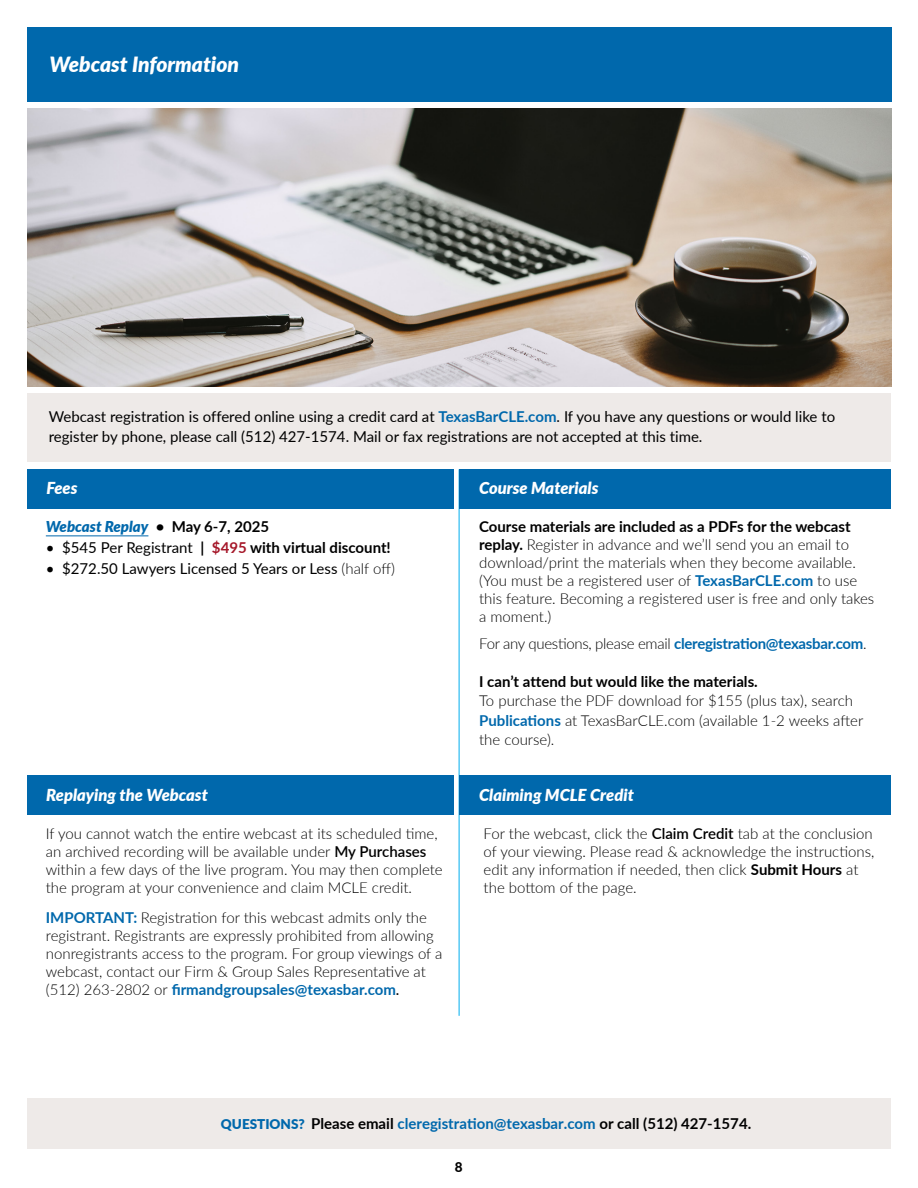
<style>
.page{position:relative;width:918px;height:1188px;background:#fff}
.page>*{position:absolute;margin:0;border:0;box-sizing:border-box;transform-origin:0 0}
.t1{font:italic 900 21px "Lato";color:#fff}
.t2{font:italic 900 16.5px "Lato";color:#fff}
.t3{font:300 15px/18px "Lato";color:#000}
.t4{font:15px/19.5px "Lato";color:#000}
.t5{font:700 15px "Lato";color:#000}
.t6{font:300 15px "Lato";letter-spacing:-.02em;color:#000}
.t7{font:italic 900 15px "Lato";color:#0068ac}
.t8{font:800 13.5px "Lato";color:#000}
.s1{font-weight:700;color:#0068ac}
.s2{font-weight:700;font-style:normal;color:#000}
.s3{font-weight:400}
.s4{color:#a51729}
.s5{font-weight:300}
.s6{font-weight:700}
.s7{font-weight:600}
.s8{font-weight:500}
.s9{font-weight:900;font-size:13.5px;color:#0068ac}
.s10{color:#0068ac}
</style>
<div class="page">
<div style="left:27px;top:393px;width:864px;height:69px;background:#eeeae8"></div>
<div style="left:27px;top:27px;width:864px;height:75px;background:#0068ac"></div>
<img style="left:27px;top:108px;width:864px;height:279px">
<hr style="left:459px;top:469px;width:1px;height:547px;background:#00aeef">
<div style="left:27px;top:1098px;width:864px;height:51px;background:#eeeae8"></div>
<div style="left:27px;top:469px;width:427px;height:40px;background:#0068ac"></div>
<div style="left:459px;top:469px;width:432px;height:40px;background:#0068ac"></div>
<div style="left:459px;top:775px;width:432px;height:39px;background:#0068ac"></div>
<div style="left:27px;top:775px;width:427px;height:39px;background:#0068ac"></div>
<hr style="left:46px;top:536px;width:102px;height:1px;background:#0068ac">
<h1 class="t1" style="left:50px;top:48px;width:191px">Webcast Information</h1>
<p class="t4" style="left:49px;top:406px;width:788px">Webcast registration is offered online using a credit card at <span class="s1">TexasBarCLE.com</span>. If you have any questions or would like to register by phone, please call (512) 427-1574. Mail or fax registrations are not accepted at this time.</p>
<p class="t2" style="left:46px;top:476px;width:33px">Fees</p>
<p class="t2" style="left:479px;top:476px;width:121px">Course Materials</p>
<p class="t7" style="left:46px;top:516px;width:225px">Webcast Replay <span class="s2">• May 6-7, 2025</span></p>
<p class="t5" style="left:46px;top:537px;width:347px"><span class="s3">• $545 Per Registrant</span> | <span class="s4">$495</span> with virtual discount!</p>
<p class="t4" style="left:46px;top:559px;width:351px">• $272.50 Lawyers Licensed 5 Years or Less <span class="s5">(half off)</span></p>
<p class="t3" style="left:479px;top:517px;width:397px"><span class="s6">Course materials are included as a PDFs for the webcast replay.</span> Register in advance and we’ll send you an email to download/print the materials when they become available. (You must be a registered user of <span class="s1">TexasBarCLE.com</span> to use this feature. Becoming a registered user is free and only takes a moment.)</p>
<p class="t6" style="left:479px;top:634px;width:389px">For any questions, please email <span class="s1">cleregistration@texasbar.com</span>.</p>
<p class="t5" style="left:479px;top:670px;width:280px">I can’t attend but would like the materials.</p>
<p class="t3" style="left:479px;top:691px;width:386px;line-height:19.5px">To purchase the PDF download for $155 (plus tax), search<br><span class="s1">Publications</span> at TexasBarCLE.com (available 1-2 weeks after the course).</p>
<p class="t2" style="left:46px;top:783px;width:163px">Replaying the Webcast</p>
<p class="t2" style="left:479px;top:783px;width:156px">Claiming MCLE Credit</p>
<p class="t3" style="left:46px;top:824px;width:398px">If you cannot watch the entire webcast at its scheduled time, an archived recording will be available under <span class="s7">My Purchases </span>within a few days of the live program. You may then complete the program at your convenience and claim MCLE credit.</p>
<p class="t3" style="left:46px;top:908px;width:398px"><span class="s1">IMPORTANT:</span> Registration for this webcast admits only the registrant. Registrants are expressly prohibited from allowing nonregistrants access to the program. For group viewings of a webcast, contact our Firm &amp; Group Sales Representative at (512) 263-2802 or <span class="s1">firmandgroupsales@texasbar.com</span><span class="s8">.</span></p>
<p class="t3" style="left:484px;top:824px;width:392px">For the webcast, click the <span class="s7">Claim Credit</span> tab at the conclusion of your viewing. Please read &amp; acknowledge the instructions, edit any information if needed, then click <span class="s6">Submit Hours</span> at the bottom of the page.</p>
<p class="t5" style="left:221px;top:1112px;width:532px"><span class="s9">QUESTIONS?</span> Please email <span class="s10">cleregistration@texasbar.com</span> or call (512) 427-1574.</p>
<p class="t8" style="left:455px;top:1157px;width:9px">8</p>
</div>
